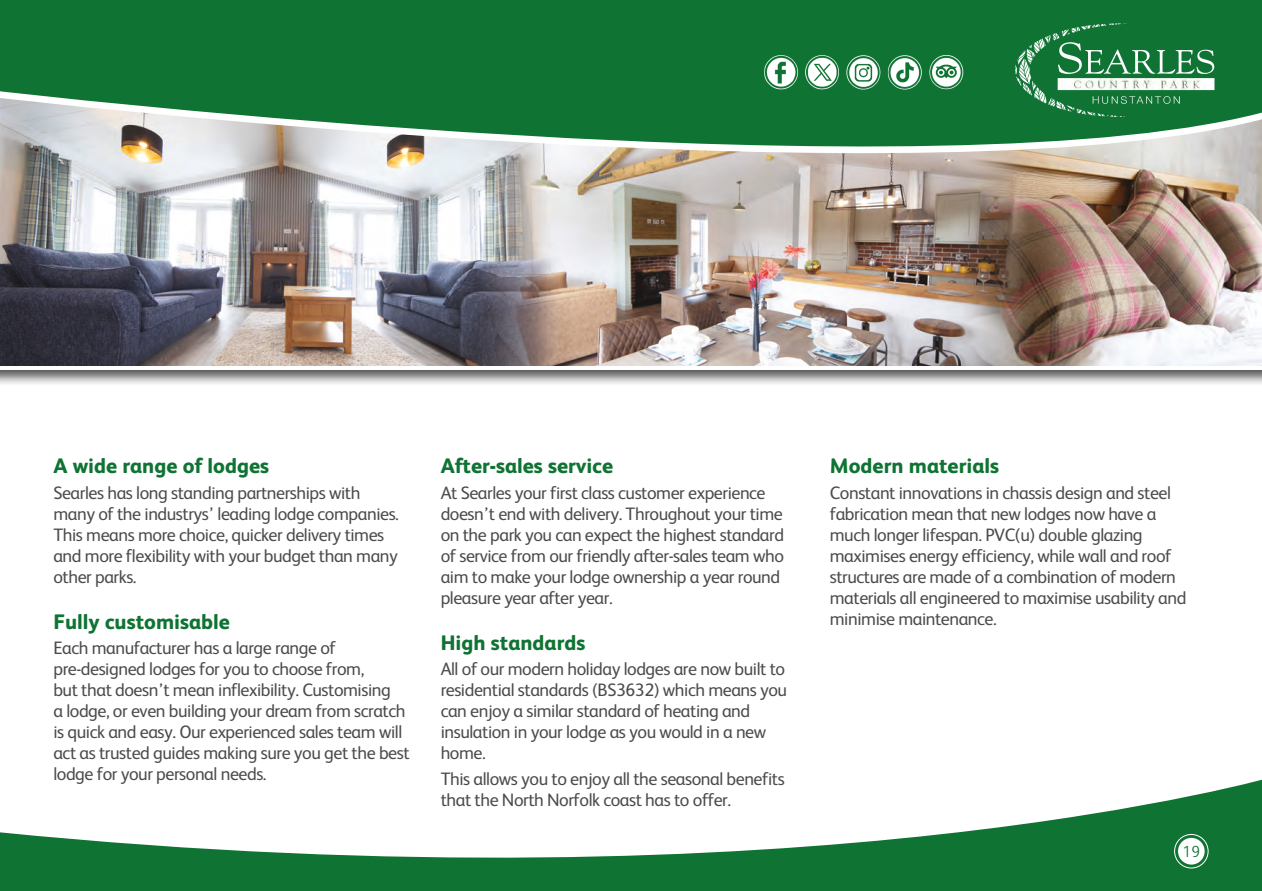
<style>
.page{position:relative;width:1262px;height:891px;background:#fff}
.page>*{position:absolute;margin:0;border:0;box-sizing:border-box;transform-origin:0 0}
.t1{font:800 21px "FS Albert";color:#0f7333}
.t2{font:18px/21px "FS Albert";letter-spacing:-.025em;color:#4b4b4a}
.t3{font:300 16.05px "FS Albert";color:#0f7333}
</style>
<div class="page">
<div style="left:0;top:0;width:1262px;height:386px;background:#1d1d1b;opacity:.75"></div>
<img style="left:0;top:209px;width:1262px;height:156px">
<img style="left:0;top:202px;width:1262px;height:7px">
<svg style="left:0;top:0;width:1262px;height:202px;background:#5e956e"></svg>
<svg style="left:0;top:779px;width:1262px;height:111px"></svg>
<img style="left:750px;top:46px;width:218px;height:54px">
<div style="left:1178px;top:837px;width:26px;height:27px;background:#fff;border-radius:50%"></div>
<div style="left:1174px;top:833px;width:34px;height:35px;border:1px solid #fff;border-radius:50%"></div>
<img style="left:1002px;top:13px;width:241px;height:115px">
<p class="t1" style="left:53px;top:451px;width:217px">A wide range of lodges</p>
<p class="t2" style="left:53px;top:481px;width:347px">Searles has long standing partnerships with many of the industrys’ leading lodge companies.<br>This means more choice, quicker delivery times and more flexibility with your budget than many other parks.</p>
<p class="t1" style="left:53px;top:606px;width:178px">Fully customisable</p>
<p class="t2" style="left:53px;top:636px;width:358px">Each manufacturer has a large range of pre-designed lodges for you to choose from,<br>but that doesn’t mean inflexibility. Customising<br>a lodge, or even building your dream from scratch is quick and easy. Our experienced sales team will act as trusted guides making sure you get the best lodge for your personal needs.</p>
<p class="t1" style="left:441px;top:451px;width:174px">After-sales service</p>
<p class="t2" style="left:441px;top:481px;width:345px">At Searles your first class customer experience doesn’t end with delivery. Throughout your time on the park you can expect the highest standard of service from our friendly after-sales team who aim to make your lodge ownership a year round pleasure year after year.</p>
<p class="t1" style="left:441px;top:627px;width:146px">High standards</p>
<p class="t2" style="left:441px;top:657px;width:348px">All of our modern holiday lodges are now built to residential standards (BS3632) which means you can enjoy a similar standard of heating and insulation in your lodge as you would in a new home.</p>
<p class="t2" style="left:441px;top:766px;width:345px">This allows you to enjoy all the seasonal benefits that the North Norfolk coast has to offer.</p>
<p class="t1" style="left:830px;top:451px;width:171px">Modern materials</p>
<p class="t2" style="left:830px;top:481px;width:358px">Constant innovations in chassis design and steel fabrication mean that new lodges now have a much longer lifespan. PVC(u) double glazing maximises energy efficiency, while wall and roof structures are made of a combination of modern materials all engineered to maximise usability and minimise maintenance.</p>
<p class="t3" style="left:1182px;top:840px;width:19px">19</p>
</div>
